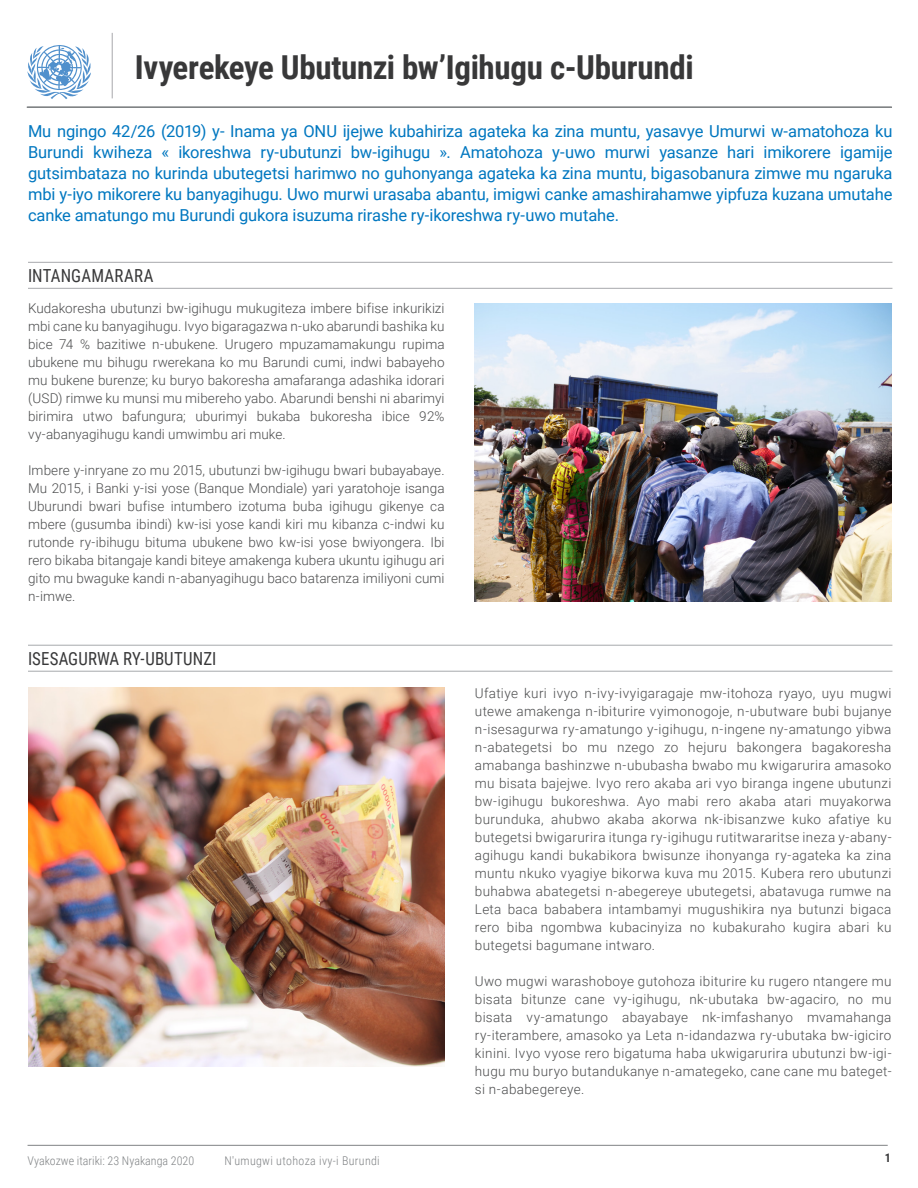
<style>
.page{position:relative;width:918px;height:1188px;background:#fff}
.page>*{position:absolute;margin:0;border:0;box-sizing:border-box;transform-origin:0 0}
.t1{font:700 33px "Roboto Condensed";letter-spacing:-.01em;color:#383839}
.t2{font:18px "Roboto Condensed";letter-spacing:.01em;color:#383839;scale:.94 1}
.t3{font:16.5px/21px "Roboto";letter-spacing:-.005em;color:#0077c0;text-align:justify}
.t4{font:300 13.5px/18px "Roboto";letter-spacing:.01em;color:#4b4c4d;text-align:justify}
.t5{font:300 12px "Roboto Condensed";color:#808385}
.t6{font:300 12px "Roboto Condensed";letter-spacing:.025em;color:#808385}
.t7{font:700 12px "Roboto Condensed";color:#383839}
</style>
<div class="page">
<hr style="left:28px;top:262px;width:864px;height:1px;background:#a7a9ac">
<hr style="left:28px;top:288px;width:864px;height:1px;background:#a7a9ac">
<hr style="left:28px;top:645px;width:864px;height:1px;background:#a7a9ac">
<hr style="left:28px;top:671px;width:864px;height:1px;background:#a7a9ac">
<hr style="left:28px;top:1145px;width:860px;height:1px;background:#808385">
<div style="left:27px;top:107px;width:865px;height:1px;border:1px solid #808385"></div>
<img style="left:475px;top:303px;width:417px;height:298px">
<img style="left:28px;top:688px;width:417px;height:379px">
<hr style="left:112px;top:33px;width:1px;height:65px;background:#a7a8ab">
<svg style="left:27px;top:45px;width:64px;height:54px"></svg>
<h1 class="t1" style="left:135px;top:44px;width:560px">Ivyerekeye Ubutunzi bw’Igihugu c-Uburundi</h1>
<p class="t3" style="left:28px;top:120px;width:866px">Mu ngingo 42/26 (2019) y- Inama ya ONU ijejwe kubahiriza agateka ka zina muntu, yasavye Umurwi w-amatohoza ku Burundi kwiheza « ikoreshwa ry-ubutunzi bw-igihugu ». Amatohoza y-uwo murwi yasanze hari imikorere igamije gutsimbataza no kurinda ubutegetsi harimwo no guhonyanga agateka ka zina muntu, bigasobanura zimwe mu ngaruka mbi y-iyo mikorere ku banyagihugu. Uwo murwi urasaba abantu, imigwi canke amashirahamwe yipfuza kuzana umutahe canke amatungo mu Burundi gukora isuzuma rirashe ry-ikoreshwa ry-uwo mutahe.</p>
<h2 class="t2" style="left:28px;top:263px;width:135px">INTANGAMARARA</h2>
<p class="t4" style="left:28px;top:299px;width:418px">Kudakoresha ubutunzi bw-igihugu mukugiteza imbere bifise inkurikizi mbi cane ku banyagihugu. Ivyo bigaragazwa n-uko abarundi bashika ku bice 74 % bazitiwe n-ubukene. Urugero mpuzamamakungu rupima ubukene mu bihugu rwerekana ko mu Barundi cumi, indwi babayeho mu bukene burenze; ku buryo bakoresha amafaranga adashika idorari (USD) rimwe ku munsi mu mibereho yabo. Abarundi benshi ni abarimyi birimira utwo bafungura; uburimyi bukaba bukoresha ibice 92% vy-abanyagihugu kandi umwimbu ari muke.</p>
<p class="t4" style="left:28px;top:461px;width:418px">Imbere y-inryane zo mu 2015, ubutunzi bw-igihugu bwari bubayabaye.<br>Mu 2015, i Banki y-isi yose (Banque Mondiale) yari yaratohoje isanga Uburundi bwari bufise intumbero izotuma buba igihugu gikenye ca mbere (gusumba ibindi) kw-isi yose kandi kiri mu kibanza c-indwi ku rutonde ry-ibihugu bituma ubukene bwo kw-isi yose bwiyongera. Ibi rero bikaba bitangaje kandi biteye amakenga kubera ukuntu igihugu ari gito mu bwaguke kandi n-abanyagihugu baco batarenza imiliyoni cumi n-imwe.</p>
<h2 class="t2" style="left:28px;top:646px;width:202px">ISESAGURWA RY-UBUTUNZI</h2>
<p class="t4" style="left:475px;top:684px;width:418px">Ufatiye kuri ivyo n-ivy-ivyigaragaje mw-itohoza ryayo, uyu mugwi utewe amakenga n-ibiturire vyimonogoje, n-ubutware bubi bujanye n-isesagurwa ry-amatungo y-igihugu, n-ingene ny-amatungo yibwa n-abategetsi bo mu nzego zo hejuru bakongera bagakoresha amabanga bashinzwe n-ububasha bwabo mu kwigarurira amasoko mu bisata bajejwe. Ivyo rero akaba ari vyo biranga ingene ubutunzi bw-igihugu bukoreshwa. Ayo mabi rero akaba atari muyakorwa burunduka, ahubwo akaba akorwa nk-ibisanzwe kuko afatiye ku butegetsi bwigarurira itunga ry-igihugu rutitwararitse ineza y-abany&shy;agihugu kandi bukabikora bwisunze ihonyanga ry-agateka ka zina muntu nkuko vyagiye bikorwa kuva mu 2015. Kubera rero ubutunzi buhabwa abategetsi n-abegereye ubutegetsi, abatavuga rumwe na Leta baca bababera intambamyi mugushikira nya butunzi bigaca rero biba ngombwa kubacinyiza no kubakuraho kugira abari ku butegetsi bagumane intwaro.</p>
<p class="t4" style="left:475px;top:972px;width:418px">Uwo mugwi warashoboye gutohoza ibiturire ku rugero ntangere mu bisata bitunze cane vy-igihugu, nk-ubutaka bw-agaciro, no mu bisata vy-amatungo abayabaye nk-imfashanyo mvamahanga ry-iterambere, amasoko ya Leta n-idandazwa ry-ubutaka bw-igiciro kinini. Ivyo vyose rero bigatuma haba ukwigarurira ubutunzi bw-igi&shy;hugu mu buryo butandukanye n-amategeko, cane cane mu bateget&shy;si n-ababegereye.</p>
<p class="t5" style="left:28px;top:1153px;width:168px">Vyakozwe itariki: 23 Nyakanga 2020</p>
<p class="t6" style="left:224px;top:1153px;width:157px">N'umugwi utohoza ivy-i Burundi</p>
<p class="t7" style="left:885px;top:1150px;width:8px">1</p>
</div>
